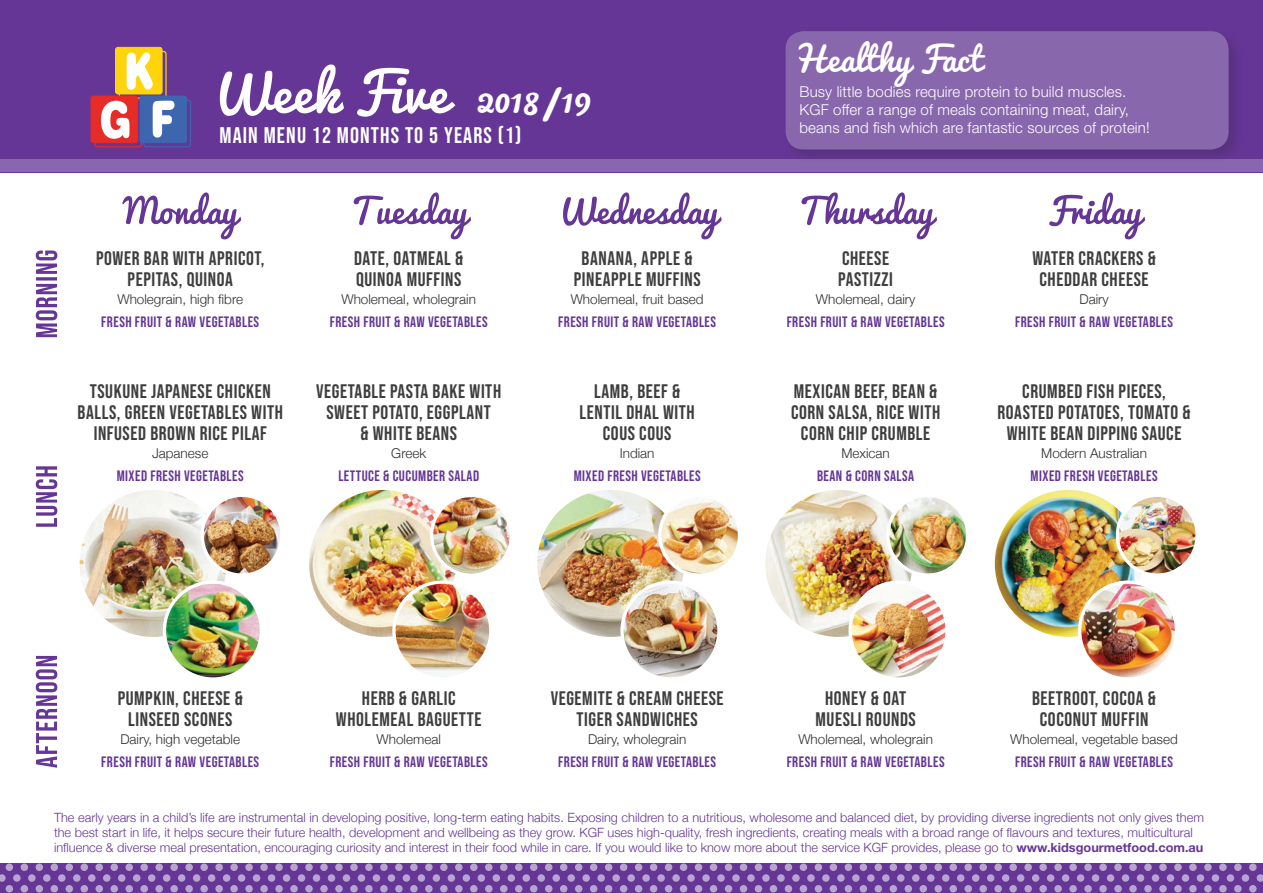
<style>
.page{position:relative;width:1263px;height:893px;background:#fff}
.page>*{position:absolute;margin:0;border:0;box-sizing:border-box;transform-origin:0 0}
.t1{font:52.5px "Pacifico";letter-spacing:.01em;color:#fff}
.t2{font:33px "Pacifico";letter-spacing:.01em;color:#fff}
.t3{font:22.5px "Bebas Neue";letter-spacing:.05em;color:#fff}
.t4{font:19.5px/21px "Bebas Neue";letter-spacing:.03em;color:#3e3e3f;text-align:center}
.t5{font:15px "Bebas Neue";letter-spacing:.03em;color:#653695}
.t6{font:300 15px/18px "Helvetica Neue LT Std";letter-spacing:.01em;color:#fff}
.t7{font:300 13.5px "Helvetica Neue";color:#312f30}
.t8{font:300 12.75px/15px "Helvetica Neue";color:#653695}
.s1{font-size:37.5px}
.s2{font-family:"Helvetica Neue LT Std";font-weight:700}
</style>
<div class="page">
<div style="left:0;top:0;width:1263px;height:172px;background:#653695"></div>
<svg style="left:90px;top:47px;width:101px;height:100px"></svg>
<svg style="left:122px;top:192px;width:119px;height:47px"></svg>
<svg style="left:354px;top:192px;width:117px;height:47px"></svg>
<svg style="left:563px;top:192px;width:159px;height:47px"></svg>
<svg style="left:801px;top:192px;width:136px;height:47px"></svg>
<svg style="left:1049px;top:192px;width:96px;height:47px"></svg>
<div style="left:0;top:160px;width:1263px;height:12px;background:#8867ad"></div>
<svg style="left:0;top:892px;width:1263px;height:1px"></svg>
<svg style="left:0;top:863px;width:1263px;height:29px;background:#7d56a6"></svg>
<div style="left:783px;top:29px;width:460px;height:135px;background:#231f20;opacity:.2"></div>
<div style="left:785px;top:31px;width:443px;height:119px;background:#8867ad;border-radius:18px"></div>
<img style="left:78px;top:488px;width:150px;height:151px;border-radius:75px">
<img style="left:202px;top:495px;width:80px;height:80px;border-radius:40px">
<div style="left:201px;top:494px;width:82px;height:83px;border:3px solid #fff;border-radius:50%"></div>
<img style="left:164px;top:584px;width:95px;height:93px">
<div style="left:163px;top:580px;width:100px;height:101px;border:3px solid #fff;border-radius:50%"></div>
<img style="left:764px;top:488px;width:150px;height:151px;border-radius:75px">
<img style="left:888px;top:495px;width:79px;height:80px;border-radius:40px">
<div style="left:886px;top:494px;width:83px;height:83px;border:3px solid #fff;border-radius:50%"></div>
<img style="left:850px;top:582px;width:97px;height:97px;border-radius:48px">
<div style="left:848px;top:580px;width:101px;height:101px;border:3px solid #fff;border-radius:50%"></div>
<img style="left:536px;top:488px;width:150px;height:151px;border-radius:75px">
<img style="left:660px;top:495px;width:79px;height:80px;border-radius:40px">
<div style="left:658px;top:494px;width:83px;height:83px;border:3px solid #fff;border-radius:50%"></div>
<img style="left:622px;top:582px;width:94px;height:95px">
<div style="left:620px;top:580px;width:100px;height:101px;border:3px solid #fff;border-radius:50%"></div>
<img style="left:307px;top:488px;width:151px;height:151px;border-radius:75px">
<img style="left:432px;top:495px;width:79px;height:80px;border-radius:40px">
<div style="left:430px;top:494px;width:83px;height:83px;border:3px solid #fff;border-radius:50%"></div>
<img style="left:394px;top:582px;width:97px;height:97px;border-radius:48px">
<div style="left:392px;top:580px;width:100px;height:101px;border:3px solid #fff;border-radius:50%"></div>
<img style="left:993px;top:488px;width:150px;height:151px;border-radius:75px">
<img style="left:1117px;top:495px;width:80px;height:80px;border-radius:40px">
<div style="left:1116px;top:494px;width:83px;height:83px;border:3px solid #fff;border-radius:50%"></div>
<img style="left:1080px;top:582px;width:94px;height:95px">
<div style="left:1078px;top:580px;width:100px;height:101px;border:3px solid #fff;border-radius:50%"></div>
<svg style="left:36px;top:251px;width:21px;height:86px"></svg>
<svg style="left:36px;top:466px;width:21px;height:61px"></svg>
<svg style="left:36px;top:656px;width:21px;height:112px"></svg>
<p class="t1" style="left:210px;top:65px;width:383px">Week Five <span class="s1">2018</span><sub>/</sub><span class="s1">19</span></p>
<p class="t3" style="left:219px;top:123px;width:304px">MAIN MENU 12 MONTHS TO 5 YEARS (1)</p>
<p class="t4" style="left:96px;top:248px;width:170px">POWER BAR WITH APRICOT,<br>PEPITAS, QUINOA</p>
<p class="t7" style="left:117px;top:288px;width:127px">Wholegrain, high fibre</p>
<p class="t5" style="left:101px;top:313px;width:159px">FRESH FRUIT &amp; RAW VEGETABLES</p>
<p class="t4" style="left:78px;top:381px;width:207px">TSUKUNE JAPANESE CHICKEN<br>BALLS, GREEN VEGETABLES WITH<br>INFUSED BROWN RICE PILAF</p>
<p class="t7" style="left:152px;top:442px;width:58px">Japanese</p>
<p class="t5" style="left:117px;top:467px;width:128px">MIXED FRESH VEGETABLES</p>
<p class="t4" style="left:354px;top:248px;width:111px;text-align:left">DATE, OATMEAL &amp;<br>QUINOA MUFFINS</p>
<p class="t7" style="left:341px;top:288px;width:136px">Wholemeal, wholegrain</p>
<p class="t5" style="left:330px;top:313px;width:159px">FRESH FRUIT &amp; RAW VEGETABLES</p>
<p class="t4" style="left:316px;top:381px;width:186px">VEGETABLE PASTA BAKE WITH<br>SWEET POTATO, EGGPLANT<br>&amp; WHITE BEANS</p>
<p class="t7" style="left:391px;top:442px;width:36px">Greek</p>
<p class="t5" style="left:338px;top:467px;width:142px">LETTUCE &amp; CUCUMBER SALAD</p>
<p class="t4" style="left:574px;top:248px;width:128px">BANANA, APPLE &amp;<br>PINEAPPLE MUFFINS</p>
<p class="t7" style="left:571px;top:288px;width:135px">Wholemeal, fruit based</p>
<p class="t5" style="left:558px;top:313px;width:159px">FRESH FRUIT &amp; RAW VEGETABLES</p>
<p class="t4" style="left:580px;top:381px;width:117px">LAMB, BEEF &amp;<br>LENTIL DHAL WITH<br>COUS COUS</p>
<p class="t7" style="left:620px;top:442px;width:36px">Indian</p>
<p class="t5" style="left:574px;top:467px;width:128px">MIXED FRESH VEGETABLES</p>
<p class="t2" style="left:793px;top:41px;width:191px">Healthy Fact</p>
<p class="t6" style="left:799px;top:83px;width:352px">Busy little bodies require protein to build muscles.<br>KGF offer a range of meals containing meat, dairy, beans and fish which are fantastic sources of protein!</p>
<p class="t4" style="left:838px;top:248px;width:56px;text-align:left">CHEESE<br>PASTIZZI</p>
<p class="t7" style="left:816px;top:288px;width:101px">Wholemeal, dairy</p>
<p class="t5" style="left:787px;top:313px;width:159px">FRESH FRUIT &amp; RAW VEGETABLES</p>
<p class="t4" style="left:791px;top:381px;width:151px">MEXICAN BEEF, BEAN &amp;<br>CORN SALSA, RICE WITH<br>CORN CHIP CRUMBLE</p>
<p class="t7" style="left:841px;top:442px;width:50px">Mexican</p>
<p class="t5" style="left:817px;top:467px;width:99px">BEAN &amp; CORN SALSA</p>
<p class="t4" style="left:1032px;top:248px;width:125px">WATER CRACKERS &amp;<br>CHEDDAR CHEESE</p>
<p class="t7" style="left:1079px;top:288px;width:31px">Dairy</p>
<p class="t5" style="left:1015px;top:313px;width:159px">FRESH FRUIT &amp; RAW VEGETABLES</p>
<p class="t4" style="left:997px;top:381px;width:195px">CRUMBED FISH PIECES,<br>ROASTED POTATOES, TOMATO &amp;<br>WHITE BEAN DIPPING SAUCE</p>
<p class="t7" style="left:1041px;top:442px;width:107px">Modern Australian</p>
<p class="t5" style="left:1031px;top:467px;width:128px">MIXED FRESH VEGETABLES</p>
<p class="t4" style="left:118px;top:688px;width:127px">PUMPKIN, CHEESE &amp;<br>LINSEED SCONES</p>
<p class="t7" style="left:120px;top:729px;width:121px">Dairy, high vegetable</p>
<p class="t5" style="left:101px;top:753px;width:159px">FRESH FRUIT &amp; RAW VEGETABLES</p>
<p class="t4" style="left:336px;top:688px;width:147px">HERB &amp; GARLIC<br>WHOLEMEAL BAGUETTE</p>
<p class="t7" style="left:377px;top:729px;width:66px">Wholemeal</p>
<p class="t5" style="left:330px;top:753px;width:159px">FRESH FRUIT &amp; RAW VEGETABLES</p>
<p class="t4" style="left:551px;top:688px;width:174px">VEGEMITE &amp; CREAM CHEESE<br>TIGER SANDWICHES</p>
<p class="t7" style="left:588px;top:729px;width:100px">Dairy, wholegrain</p>
<p class="t5" style="left:558px;top:753px;width:159px">FRESH FRUIT &amp; RAW VEGETABLES</p>
<p class="t4" style="left:815px;top:688px;width:102px">HONEY &amp; OAT<br>MUESLI ROUNDS</p>
<p class="t7" style="left:798px;top:729px;width:136px">Wholemeal, wholegrain</p>
<p class="t5" style="left:787px;top:753px;width:159px">FRESH FRUIT &amp; RAW VEGETABLES</p>
<p class="t4" style="left:1032px;top:688px;width:125px">BEETROOT, COCOA &amp;<br>COCONUT MUFFIN</p>
<p class="t7" style="left:1010px;top:729px;width:169px">Wholemeal, vegetable based</p>
<p class="t5" style="left:1015px;top:753px;width:159px">FRESH FRUIT &amp; RAW VEGETABLES</p>
<p class="t8" style="left:54px;top:809px;width:1151px">The early years in a child’s life are instrumental in developing positive, long-term eating habits. Exposing children to a nutritious, wholesome and balanced diet, by providing diverse ingredients not only gives them the best start in life, it helps secure their future health, development and wellbeing as they grow. KGF uses high-quality, fresh ingredients, creating meals with a broad range of flavours and textures, multicultural influence &amp; diverse meal presentation, encouraging curiosity and interest in their food while in care. If you would like to know more about the service KGF provides, please go to <span class="s2">www.kidsgourmetfood.com.au</span></p>
</div>
